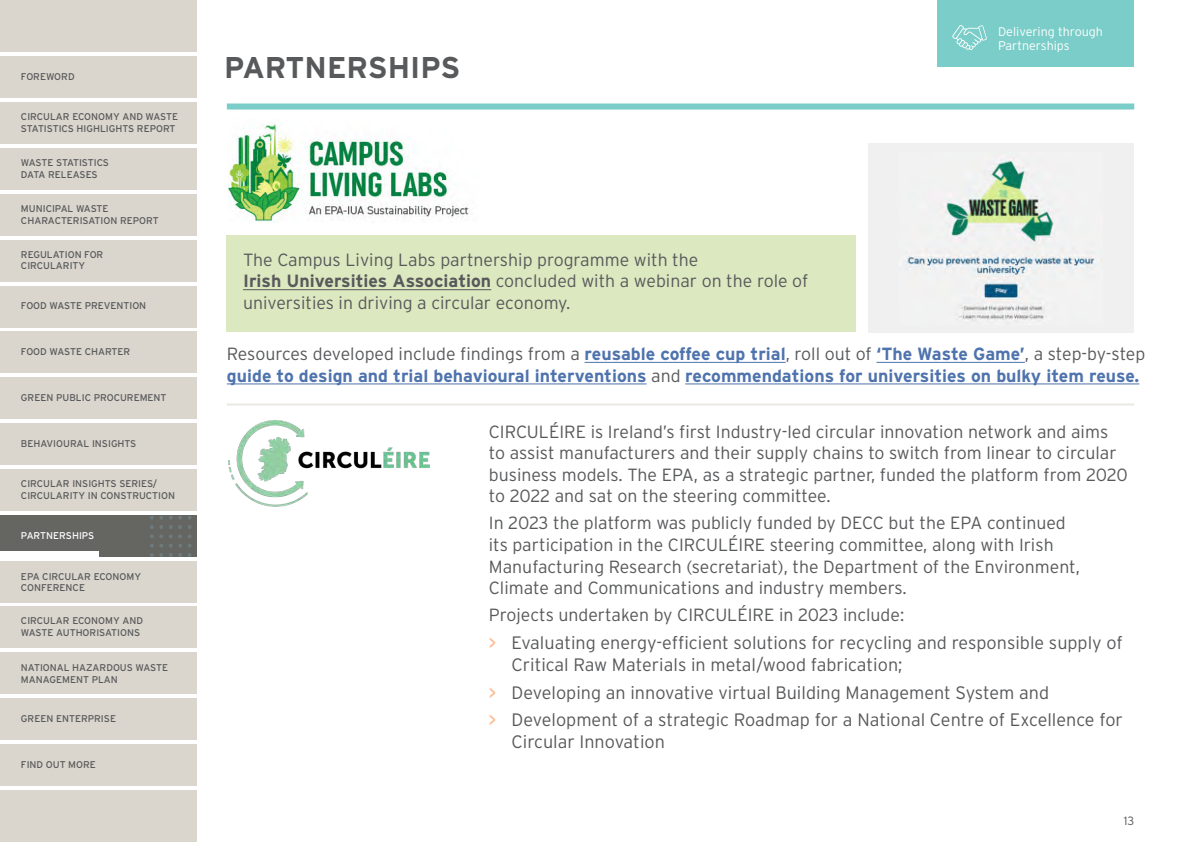
<style>
.page{position:relative;width:1191px;height:842px;background:#fff}
.page>*{position:absolute;margin:0;border:0;box-sizing:border-box;transform-origin:0 0}
.t1{font:700 30px "Interstate";color:#58595b}
.t2{font:300 18px/22px "Interstate";color:#58595b}
.body_copy{font:300 17.6px/21.6px "Interstate";color:#58595b}
.body_copy-2{font:700 17.6px/21.6px "Interstate";color:#4f73ad}
.body_copy-3{font:300 12.6px/14.4px "Interstate";color:#fff}
.t3{font:300 12px "Interstate";color:#58595b}
.t4{font:9.8px/11.8px "Interstate";color:#58595b}
.t5{font:9.8px "Interstate";color:#fff}
.s1{font-weight:700}
.s2{font-weight:300;color:#58595b}
.s3{font-weight:400;color:#fbbd97}
</style>
<div class="page">
<div style="left:0;top:286px;width:197px;height:41px;background:#dad5cd"></div>
<div style="left:0;top:240px;width:197px;height:41px;background:#dad5cd"></div>
<div style="left:0;top:194px;width:197px;height:42px;background:#dad5cd"></div>
<div style="left:0;top:148px;width:197px;height:42px;background:#dad5cd"></div>
<div style="left:0;top:57px;width:197px;height:41px;background:#dad5cd"></div>
<div style="left:0;top:0;width:197px;height:52px;background:#dad5cd"></div>
<div style="left:0;top:790px;width:197px;height:52px;background:#dad5cd"></div>
<div style="left:0;top:332px;width:197px;height:41px;background:#dad5cd"></div>
<div style="left:0;top:378px;width:197px;height:41px;background:#dad5cd"></div>
<div style="left:0;top:423px;width:197px;height:42px;background:#dad5cd"></div>
<div style="left:0;top:469px;width:197px;height:42px;background:#dad5cd"></div>
<div style="left:0;top:561px;width:197px;height:41px;background:#dad5cd"></div>
<div style="left:0;top:607px;width:197px;height:41px;background:#dad5cd"></div>
<div style="left:0;top:653px;width:197px;height:41px;background:#dad5cd"></div>
<div style="left:0;top:698px;width:197px;height:42px;background:#dad5cd"></div>
<div style="left:0;top:744px;width:197px;height:42px;background:#dad5cd"></div>
<div style="left:0;top:103px;width:197px;height:41px;background:#dad5cd"></div>
<div style="left:227px;top:235px;width:629px;height:96px;background:#dce8c0"></div>
<div style="left:937px;top:0;width:197px;height:67px;background:#7acdc8"></div>
<svg style="left:952px;top:25px;width:34px;height:25px"></svg>
<hr style="left:243px;top:289px;width:248px;height:1px;background:#58595b">
<hr style="left:584px;top:362px;width:201px;height:1px;background:#4f73ad">
<hr style="left:876px;top:362px;width:149px;height:1px;background:#4f73ad">
<hr style="left:227px;top:384px;width:419px;height:1px;background:#4f73ad">
<hr style="left:685px;top:384px;width:454px;height:1px;background:#4f73ad">
<hr style="left:227px;top:403px;width:907px;height:2px;background:#eae8e2">
<img style="left:228px;top:122px;width:241px;height:101px">
<img style="left:228px;top:420px;width:202px;height:87px">
<div style="left:868px;top:143px;width:266px;height:190px;background:#f0f0f0"></div>
<img style="left:907px;top:157px;width:189px;height:163px">
<div style="left:227px;top:103px;width:907px;height:6px;background:#7acdc8"></div>
<div style="left:0;top:515px;width:197px;height:41px;background:#656562"></div>
<svg style="left:188px;top:516px;width:3px;height:22px"></svg>
<svg style="left:188px;top:544px;width:3px;height:12px"></svg>
<svg style="left:169px;top:516px;width:13px;height:22px"></svg>
<svg style="left:169px;top:544px;width:13px;height:12px"></svg>
<svg style="left:150px;top:516px;width:13px;height:22px"></svg>
<svg style="left:150px;top:544px;width:13px;height:12px"></svg>
<div style="left:0;top:551px;width:98px;height:5px;background:#fff"></div>
<p class="t4" style="left:21px;top:71px;width:55px">FOREWORD</p>
<p class="t4" style="left:21px;top:111px;width:159px">CIRCULAR ECONOMY AND WASTE<br>STATISTICS HIGHLIGHTS REPORT</p>
<p class="t4" style="left:21px;top:157px;width:90px">WASTE STATISTICS<br>DATA RELEASES</p>
<p class="t4" style="left:21px;top:202px;width:139px">MUNICIPAL WASTE<br>CHARACTERISATION REPORT</p>
<p class="t4" style="left:21px;top:248px;width:84px">REGULATION FOR<br>CIRCULARITY</p>
<p class="t4" style="left:21px;top:300px;width:127px">FOOD WASTE PREVENTION</p>
<p class="t4" style="left:21px;top:346px;width:111px">FOOD WASTE CHARTER</p>
<p class="t4" style="left:21px;top:392px;width:147px">GREEN PUBLIC PROCUREMENT</p>
<p class="t4" style="left:21px;top:438px;width:117px">BEHAVIOURAL INSIGHTS</p>
<p class="t4" style="left:21px;top:477px;width:155px">CIRCULAR INSIGHTS SERIES/<br>CIRCULARITY IN CONSTRUCTION</p>
<p class="t5" style="left:21px;top:530px;width:75px">PARTNERSHIPS</p>
<p class="t4" style="left:21px;top:570px;width:122px">EPA CIRCULAR ECONOMY<br>CONFERENCE</p>
<p class="t4" style="left:21px;top:615px;width:123px">CIRCULAR ECONOMY AND<br>WASTE AUTHORISATIONS</p>
<p class="t4" style="left:21px;top:662px;width:149px">NATIONAL HAZARDOUS WASTE<br>MANAGEMENT PLAN</p>
<p class="t4" style="left:21px;top:712px;width:97px">GREEN ENTERPRISE</p>
<p class="t4" style="left:21px;top:758px;width:76px">FIND OUT MORE</p>
<p class="t1" style="left:224px;top:50px;width:238px">PARTNERSHIPS</p>
<p class="body_copy-3" style="left:998px;top:24px;width:107px">Delivering through<br>Partnerships</p>
<p class="body_copy" style="left:243px;top:249px;width:567px">The Campus Living Labs partnership programme with the<br><span class="s1">Irish Universities Association</span> concluded with a webinar on the role of universities in driving a circular economy.</p>
<p class="body_copy-2" style="left:227px;top:343px;width:920px"><span class="s2">Resources developed include findings from a</span> reusable coffee cup trial<span class="s2">, roll out of</span> ‘The Waste Game’<span class="s2">, a step-by-step </span>guide to design and trial behavioural interventions <span class="s2">and</span> recommendations for universities on bulky item reuse.</p>
<p class="body_copy" style="left:489px;top:420px;width:640px">CIRCULÉIRE is Ireland’s first Industry-led circular innovation network and aims to assist manufacturers and their supply chains to switch from linear to circular business models. The EPA, as a strategic partner, funded the platform from 2020 to 2022 and sat on the steering committee.</p>
<p class="body_copy" style="left:489px;top:512px;width:592px">In 2023 the platform was publicly funded by DECC but the EPA continued its participation in the CIRCULÉIRE steering committee, along with Irish Manufacturing Research (secretariat), the Department of the Environment, Climate and Communications and industry members.</p>
<p class="body_copy" style="left:489px;top:604px;width:417px">Projects undertaken by CIRCULÉIRE in 2023 include:</p>
<p class="t2" style="left:511px;top:631px;width:612px;text-indent:-23px"><span class="s3">&gt;</span> Evaluating energy-efficient solutions for recycling and responsible supply of<br>Critical Raw Materials in metal/wood fabrication;</p>
<p class="t2" style="left:489px;top:681px;width:562px"><span class="s3">&gt;</span> Developing an innovative virtual Building Management System and</p>
<p class="t2" style="left:511px;top:709px;width:613px;text-indent:-23px"><span class="s3">&gt;</span> Development of a strategic Roadmap for a National Centre of Excellence for<br>Circular Innovation</p>
<p class="t3" style="left:1123px;top:814px;width:12px">13</p>
</div>
